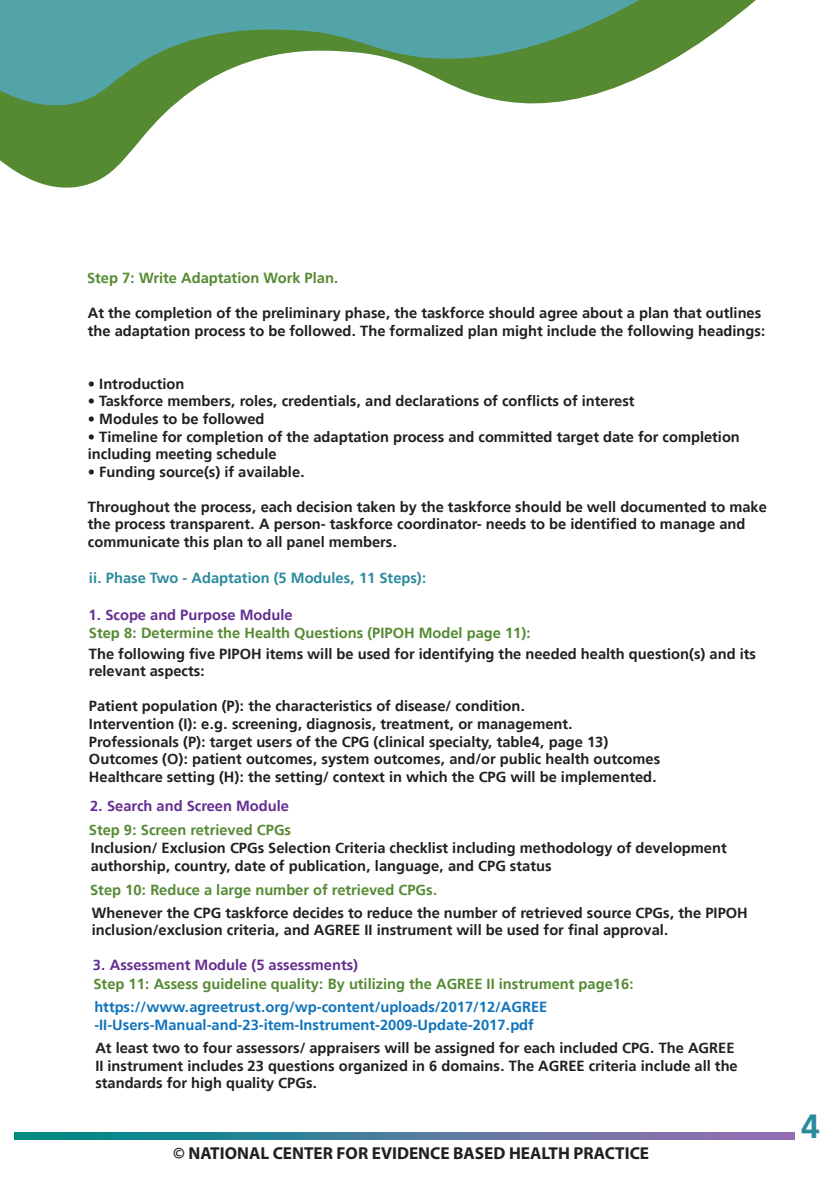
<style>
.page{position:relative;width:840px;height:1188px;background:#fff}
.page>*{position:absolute;margin:0;border:0;box-sizing:border-box;transform-origin:0 0}
.t1{font:700 33.6px "Frutiger LT Arabic 65";color:#2b8b9e}
.t2{font:700 17.2px "Myriad Pro";color:#231f20}
.t3{font:700 14.8px/17.6px "Frutiger LT Arabic 65";color:#231f20}
.t4{font:700 14.8px "Frutiger LT Arabic 65";color:#558a33}
.t5{font:700 14.8px/17.6px "Frutiger LT Arabic 65";color:#1074bc}
.t6{font:700 14.8px "Frutiger LT Arabic 65";color:#652d91}
.t7{font:700 14.8px "Frutiger LT Arabic 65";color:#2b8b9e}
</style>
<div class="page">
<svg style="left:15px;top:1132px;width:780px;height:8px;background:#4b7c9d"></svg>
<svg style="left:0;top:0;width:756px;height:188px"></svg>
<svg style="left:0;top:0;width:639px;height:109px;fill:#55a4a9"></svg>
<p class="t4" style="left:87px;top:266px;width:253px">Step 7: Write Adaptation Work Plan.</p>
<p class="t3" style="left:88px;top:304px;width:679px">At the completion of the preliminary phase, the taskforce should agree about a plan that outlines the adaptation process to be followed. The formalized plan might include the following headings:</p>
<p class="t3" style="left:88px;top:375px;width:98px">• Introduction</p>
<p class="t3" style="left:88px;top:392px;width:548px">• Taskforce members, roles, credentials, and declarations of conflicts of interest</p>
<p class="t3" style="left:88px;top:410px;width:178px">• Modules to be followed</p>
<p class="t3" style="left:88px;top:427px;width:654px">• Timeline for completion of the adaptation process and committed target date for completion including meeting schedule</p>
<p class="t3" style="left:88px;top:463px;width:219px">• Funding source(s) if available.</p>
<p class="t3" style="left:88px;top:498px;width:681px">Throughout the process, each decision taken by the taskforce should be well documented to make the process transparent. A person- taskforce coordinator- needs to be identified to manage and communicate this plan to all panel members.</p>
<p class="t7" style="left:89px;top:566px;width:339px">ii. Phase Two - Adaptation (5 Modules, 11 Steps):</p>
<p class="t6" style="left:88px;top:603px;width:206px">1. Scope and Purpose Module</p>
<p class="t4" style="left:89px;top:621px;width:444px">Step 8: Determine the Health Questions (PIPOH Model page 11):</p>
<p class="t3" style="left:89px;top:645px;width:668px">The following five PIPOH items will be used for identifying the needed health question(s) and its relevant aspects:</p>
<p class="t3" style="left:89px;top:697px;width:573px">Patient population (P): the characteristics of disease/ condition.<br>Intervention (I): e.g. screening, diagnosis, treatment, or management.<br>Professionals (P): target users of the CPG (clinical specialty, table4, page 13)<br>Outcomes (O): patient outcomes, system outcomes, and/or public health outcomes Healthcare setting (H): the setting/ context in which the CPG will be implemented.</p>
<p class="t6" style="left:90px;top:794px;width:200px">2. Search and Screen Module</p>
<p class="t4" style="left:89px;top:817px;width:204px">Step 9: Screen retrieved CPGs</p>
<p class="t3" style="left:91px;top:839px;width:637px">Inclusion/ Exclusion CPGs Selection Criteria checklist including methodology of development authorship, country, date of publication, language, and CPG status</p>
<p class="t4" style="left:90px;top:878px;width:349px">Step 10: Reduce a large number of retrieved CPGs.</p>
<p class="t3" style="left:92px;top:904px;width:658px">Whenever the CPG taskforce decides to reduce the number of retrieved source CPGs, the PIPOH inclusion/exclusion criteria, and AGREE II instrument will be used for final approval.</p>
<p class="t6" style="left:93px;top:953px;width:267px">3. Assessment Module (5 assessments)</p>
<p class="t4" style="left:94px;top:972px;width:542px">Step 11: Assess guideline quality: By utilizing the AGREE II instrument page16:</p>
<p class="t5" style="left:94px;top:998px;width:454px">https://www.agreetrust.org/wp-content/uploads/2017/12/AGREE -II-Users-Manual-and-23-item-Instrument-2009-Update-2017.pdf</p>
<p class="t3" style="left:95px;top:1039px;width:644px">At least two to four assessors/ appraisers will be assigned for each included CPG. The AGREE<br>II instrument includes 23 questions organized in 6 domains. The AGREE criteria include all the standards for high quality CPGs.</p>
<p class="t2" style="left:173px;top:1142px;width:477px">© NATIONAL CENTER FOR EVIDENCE BASED HEALTH PRACTICE</p>
<h1 class="t1" style="left:801px;top:1099px;width:20px">4</h1>
</div>
